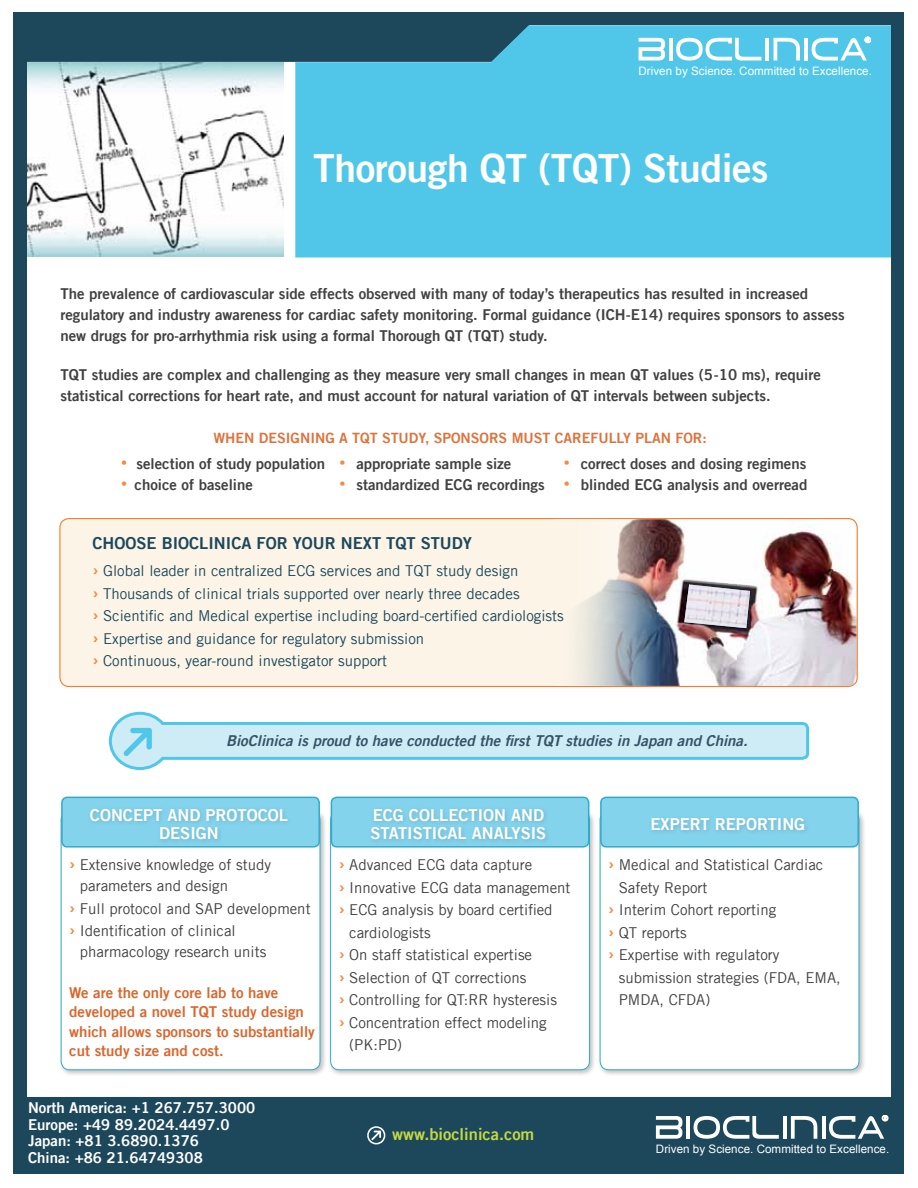
<style>
.page{position:relative;width:918px;height:1188px;background:#fff}
.page>*{position:absolute;margin:0;border:0;box-sizing:border-box;transform-origin:0 0}
.t1{font:39px "Trade Gothic LT Bold Two";letter-spacing:-.01em;color:#fff}
.t2{font:16.5px/18px "Trade Gothic LT Bold Two";color:#fff;text-align:center}
.t3{font:16.5px "Trade Gothic LT Bold Two";color:#1d485c}
.t4{font:16.5px "Trade Gothic LT Bold Two";color:#c3d941}
.t5{font:15px/21px "Trade Gothic LT Bold Two";color:#414042}
.t6{font:15px/21px "Trade Gothic LT";color:#414042}
.t7{font:15px/22.5px "Trade Gothic LT";color:#1d485c}
.t8{font:15px/19.5px "Trade Gothic LT Bold Two";color:#d9672e}
.t9{font:15px/16.5px "Trade Gothic LT Bold Two";color:#fff}
.t10{font:italic 15px "Trade Gothic LT Bold Two";color:#345366}
.t11{font:14.25px "Trade Gothic LT Bold Two";color:#dc743e}
.t12{font:11.7px "Arial";letter-spacing:.005em;color:#fff}
.s1{font-size:12px;color:#f68943}
.s2{font-family:"Trade Gothic LT Bold Two";font-size:18px;color:#f68943}
</style>
<div class="page">
<div style="left:14px;top:12px;width:890px;height:1161px;background:#1d485c"></div>
<div style="left:27px;top:25px;width:864px;height:1072px;background:#fff"></div>
<div style="left:295px;top:26px;width:596px;height:231px;background:#50c7e8"></div>
<img style="left:27px;top:62px;width:257px;height:194px">
<div style="left:58px;top:808px;width:269px;height:269px;background:#000;opacity:.25"></div>
<div style="left:61px;top:811px;width:259px;height:259px;background:#fff;border-radius:9px"></div>
<div style="left:61px;top:811px;width:259px;height:259px;border:1px solid #31abca;border-radius:9px"></div>
<div style="left:62px;top:797px;width:257px;height:50px;background:#84d3ec;border-radius:5px"></div>
<div style="left:61px;top:797px;width:259px;height:51px;border:2px solid #31abca;border-radius:5px"></div>
<div style="left:87px;top:806px;width:206px;height:39px;background:#000;opacity:.15"></div>
<div style="left:328px;top:808px;width:269px;height:269px;background:#000;opacity:.25"></div>
<div style="left:331px;top:811px;width:258px;height:259px;background:#fff;border-radius:9px"></div>
<div style="left:330px;top:811px;width:260px;height:259px;border:1px solid #31abca;border-radius:9px"></div>
<div style="left:331px;top:797px;width:258px;height:50px;background:#84d3ec;border-radius:5px"></div>
<div style="left:331px;top:797px;width:258px;height:51px;border:2px solid #31abca;border-radius:5px"></div>
<div style="left:368px;top:806px;width:183px;height:39px;background:#7ecae2"></div>
<div style="left:597px;top:808px;width:269px;height:269px;background:#000;opacity:.25"></div>
<div style="left:600px;top:811px;width:259px;height:259px;background:#fff;border-radius:9px"></div>
<div style="left:600px;top:811px;width:259px;height:259px;border:1px solid #31abca;border-radius:9px"></div>
<div style="left:601px;top:797px;width:257px;height:50px;background:#84d3ec;border-radius:5px"></div>
<div style="left:600px;top:797px;width:259px;height:51px;border:2px solid #31abca;border-radius:5px"></div>
<div style="left:649px;top:815px;width:161px;height:20px;background:#7ec9e1"></div>
<div style="left:60px;top:519px;width:797px;height:167px;background:#fcf5e7;border-radius:9px"></div>
<img style="left:656px;top:519px;width:201px;height:167px">
<div style="left:59px;top:518px;width:799px;height:169px;border:1px solid #f47d30;border-radius:9px"></div>
<svg style="left:555px;top:519px;width:101px;height:167px"></svg>
<img style="left:684px;top:584px;width:66px;height:44px">
<div style="left:107px;top:710px;width:704px;height:62px;background:#fff"></div>
<svg style="left:110px;top:713px;width:698px;height:56px;background:#ceedf7"></svg>
<svg style="left:656px;top:1116px;width:26px;height:23px"></svg>
<hr style="left:686px;top:1116px;width:4px;height:23px;background:#fff">
<svg style="left:694px;top:1116px;width:85px;height:23px"></svg>
<hr style="left:783px;top:1116px;width:3px;height:23px;background:#fff">
<svg style="left:791px;top:1116px;width:26px;height:23px"></svg>
<hr style="left:822px;top:1116px;width:3px;height:23px;background:#fff">
<svg style="left:829px;top:1115px;width:59px;height:24px"></svg>
<svg style="left:367px;top:1126px;width:18px;height:18px"></svg>
<svg style="left:639px;top:38px;width:26px;height:22px"></svg>
<hr style="left:669px;top:38px;width:4px;height:22px;background:#fff">
<svg style="left:676px;top:38px;width:85px;height:23px;background:#8bd9ef"></svg>
<hr style="left:765px;top:38px;width:4px;height:22px;background:#fff">
<svg style="left:774px;top:38px;width:26px;height:23px"></svg>
<hr style="left:804px;top:38px;width:4px;height:22px;background:#fff">
<svg style="left:812px;top:37px;width:59px;height:24px"></svg>
<p class="t12" style="left:639px;top:63px;width:235px">Driven by Science. Committed to Excellence.</p>
<h1 class="t1" style="left:313px;top:144px;width:457px">Thorough QT (TQT) Studies</h1>
<p class="t5" style="left:60px;top:283px;width:786px">The prevalence of cardiovascular side effects observed with many of today’s therapeutics has resulted in increased regulatory and industry awareness for cardiac safety monitoring. Formal guidance (I CH -E14) requires sponsors to assess new drugs for pro-arrhythmia risk using a formal Thorough QT (TQT) study.</p>
<p class="t5" style="left:60px;top:364px;width:762px">TQT studies are complex and challenging as they measure very small changes in mean QT values (5-10 ms), require statistical corrections for heart rate, and must account for natural variation of QT intervals between subjects.</p>
<p class="t11" style="left:213px;top:429px;width:495px">When des igning a TQT study, sponsors must carefully plan for:</p>
<p class="t5" style="left:121px;top:453px;width:205px"><span class="s1">•</span> selection of study population</p>
<p class="t5" style="left:121px;top:474px;width:133px"><span class="s1">•</span> choice of baseline</p>
<p class="t5" style="left:339px;top:453px;width:173px"><span class="s1">•</span> appropriate sample size</p>
<p class="t5" style="left:339px;top:474px;width:207px"><span class="s1">•</span> standardized ECG recordings</p>
<p class="t5" style="left:564px;top:453px;width:244px"><span class="s1">•</span> correct doses and dosing regimens</p>
<p class="t5" style="left:564px;top:474px;width:245px"><span class="s1">•</span> blinded ECG analysis and overread</p>
<p class="t3" style="left:93px;top:533px;width:381px">Choos e BioClinica for your next TQT study</p>
<p class="t7" style="left:93px;top:559px;width:473px"><span class="s2">›</span> Global leader in centralized ECG services and TQT study design<br><span class="s2">›</span> Thousands of clinical trials supported over nearly three decades<br><span class="s2">›</span> Scientific and Medical expertise including board-certified cardiologists <span class="s2">›</span> Expertise and guidance for regulatory submission<br><span class="s2">›</span> Continuous, year-round investigator support</p>
<p class="t10" style="left:226px;top:732px;width:523px">BioClinica is proud to have conducted the first TQT studies in Japan and China.</p>
<p class="t2" style="left:90px;top:806px;width:200px">Concept and Protocol<br>Design</p>
<p class="t6" style="left:80px;top:854px;width:193px;text-indent:-11px"><span class="s2">›</span> Extensive knowledge of study parameters and design</p>
<p class="t6" style="left:69px;top:897px;width:243px;line-height:22.5px"><span class="s2">›</span> Full protocol and SAP development <span class="s2">›</span> Identification of clinical</p>
<p class="t6" style="left:80px;top:941px;width:188px">pharmacology research units</p>
<p class="t8" style="left:69px;top:983px;width:247px">We are the only core lab to have developed a novel TQT study design which allows sponsors to substantially cut study size and cost.</p>
<p class="t9" style="left:28px;top:1099px;width:229px">North America: +1 267.757.3000<br>Europe: +49 89.2024.4497.0<br>Japan: +81 3.6890.1376<br>China: +86 21.64749308</p>
<p class="t2" style="left:371px;top:806px;width:175px;text-align:left">ECG Collection and<br>Statistical Analys is</p>
<p class="t6" style="left:339px;top:854px;width:195px"><span class="s2">›</span> Advanced ECG data capture</p>
<p class="t6" style="left:339px;top:877px;width:233px"><span class="s2">›</span> Innovative ECG data management</p>
<p class="t6" style="left:339px;top:899px;width:215px"><span class="s2">›</span> ECG analysis by board certified</p>
<p class="t6" style="left:349px;top:922px;width:83px">cardiologists</p>
<p class="t6" style="left:339px;top:944px;width:195px"><span class="s2">›</span> On staff statistical expertise</p>
<p class="t6" style="left:339px;top:967px;width:189px"><span class="s2">›</span> Selection of QT corrections</p>
<p class="t6" style="left:339px;top:989px;width:220px"><span class="s2">›</span> Controlling for QT:RR hysteresis</p>
<p class="t6" style="left:339px;top:1012px;width:210px"><span class="s2">›</span> Concentration effect modeling</p>
<p class="t6" style="left:349px;top:1034px;width:54px">(PK:PD)</p>
<p class="t4" style="left:392px;top:1124px;width:144px">www.bioclinica.com</p>
<p class="t2" style="left:651px;top:815px;width:156px">Expert Reporting</p>
<p class="t6" style="left:608px;top:854px;width:217px"><span class="s2">›</span> Medical and Statistical Cardiac</p>
<p class="t6" style="left:619px;top:877px;width:90px">Safety Report</p>
<p class="t6" style="left:608px;top:899px;width:170px"><span class="s2">›</span> Interim Cohort reporting</p>
<p class="t6" style="left:608px;top:922px;width:80px"><span class="s2">›</span> QT reports</p>
<p class="t6" style="left:608px;top:944px;width:173px"><span class="s2">›</span> Expertise with regulatory</p>
<p class="t6" style="left:619px;top:967px;width:224px">submission strategies (FDA, EMA,</p>
<p class="t6" style="left:619px;top:989px;width:93px">PMDA, CFDA)</p>
<p class="t12" style="left:656px;top:1141px;width:235px">Driven by Science. Committed to Excellence.</p>
</div>
